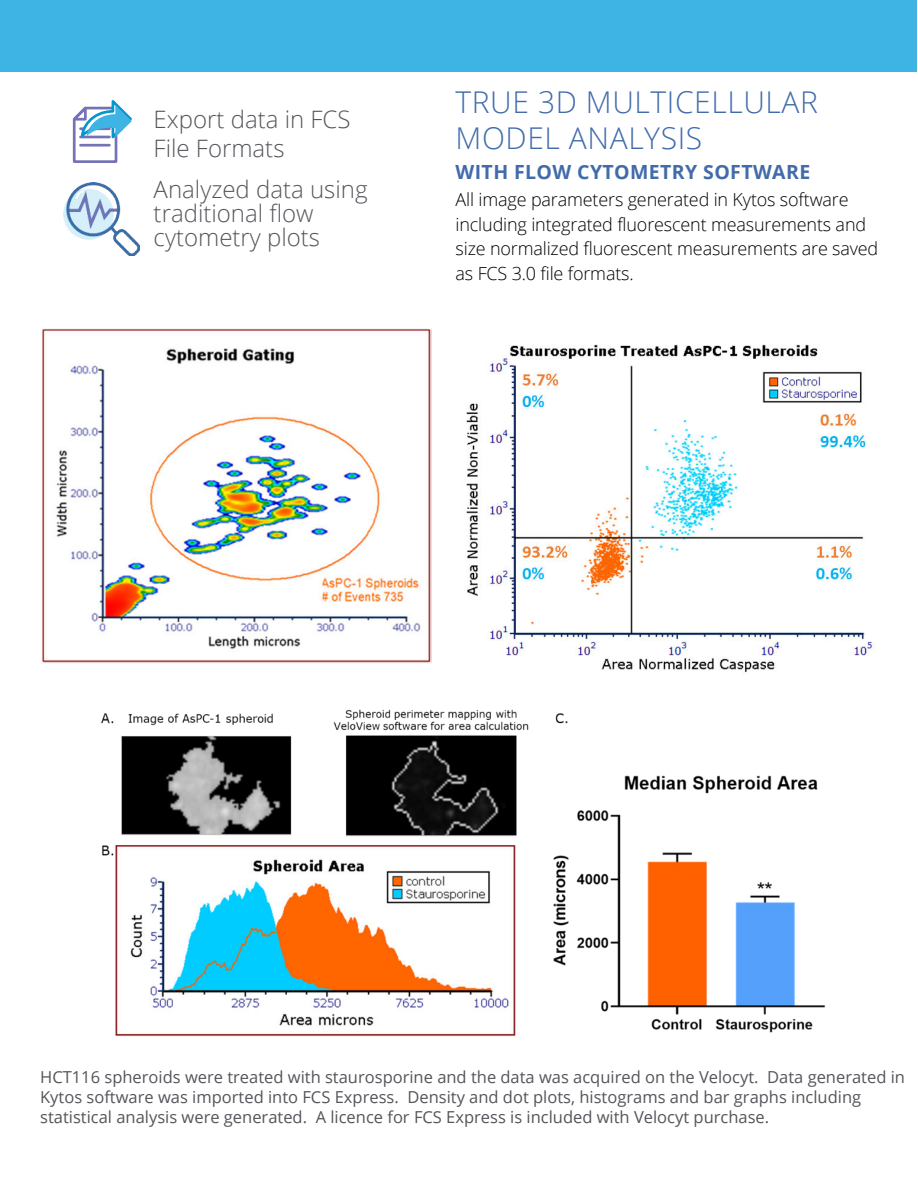
<style>
.page{position:relative;width:918px;height:1188px;background:#fff}
.page>*{position:absolute;margin:0;border:0;box-sizing:border-box;transform-origin:0 0}
.t1{font:300 30px/36px "Open Sans";letter-spacing:.02em;color:#426baa}
.t2{font:300 24px/24px "Open Sans";color:#54565b}
.t3{font:700 19.5px "Open Sans";letter-spacing:.02em;color:#426baa}
.t4{font:300 18px/24.6px "Open Sans";letter-spacing:-.01em;color:#000}
.t5{font:16.5px/19.8px "Open Sans";color:#54555a}
</style>
<div class="page">
<div style="left:0;top:0;width:917px;height:72px;background:#3eb4e4"></div>
<svg style="left:72px;top:100px;width:60px;height:63px"></svg>
<img style="left:63px;top:182px;width:77px;height:74px">
<img style="left:42px;top:329px;width:390px;height:334px">
<img style="left:101px;top:709px;width:725px;height:327px">
<img style="left:466px;top:344px;width:407px;height:329px">
<h2 class="t2" style="left:154px;top:105px;width:198px;line-height:28.8px">Export data in FCS<br>File Formats</h2>
<h2 class="t2" style="left:154px;top:177px;width:215px">Analyzed data using traditional flow cytometry plots</h2>
<h1 class="t1" style="left:456px;top:84px;width:364px">TRUE 3D MULTICELLULAR<br>MODEL ANALYSIS</h1>
<p class="t3" style="left:456px;top:158px;width:356px">WITH FLOW CYTOMETRY SOFTWARE</p>
<p class="t4" style="left:456px;top:187px;width:424px">All image parameters generated in Kytos software including integrated fluorescent measurements and size normalized fluorescent measurements are saved as FCS 3.0 file formats.</p>
<p class="t5" style="left:40px;top:1067px;width:866px">HCT116 spheroids were treated with staurosporine and the data was acquired on the Velocyt. Data generated in<br>Kytos software was imported into FCS Express. Density and dot plots, histograms and bar graphs including statistical analysis were generated. A licence for FCS Express is included with Velocyt purchase.</p>
</div>
